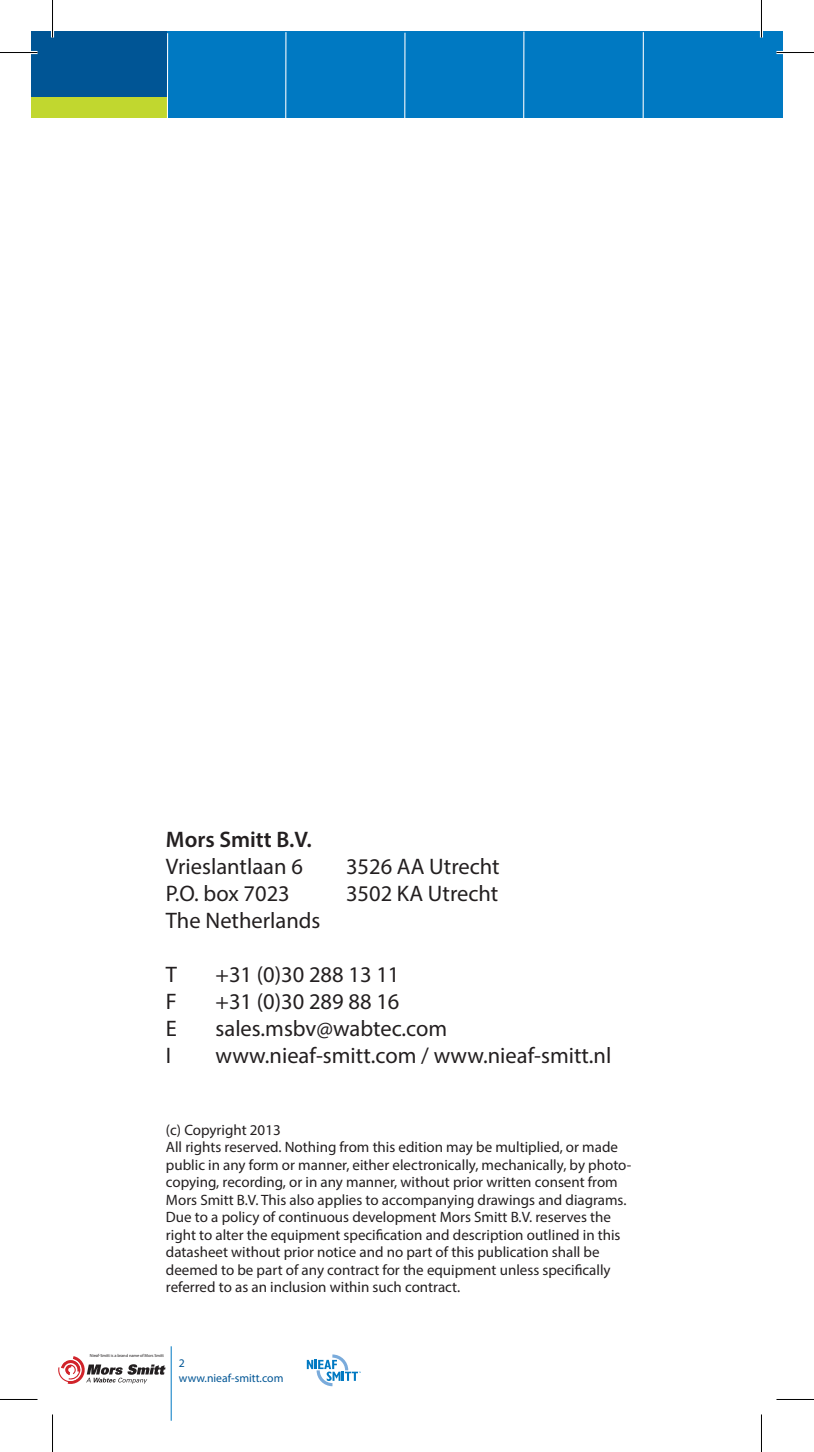
<style>
.page{position:relative;width:814px;height:1452px;background:#fff}
.page>*{position:absolute;margin:0;border:0;box-sizing:border-box;transform-origin:0 0}
.t1{font:22.5px "Myriad Pro";color:#231f20}
.t2{font:600 22.5px "Myriad Pro";color:#231f20}
.t3{font:15px/17.5px "Myriad Pro";color:#231f20}
.t4{font:11.75px/15px "Myriad Pro";color:#005595}
.t5{font:4.5px "Myriad Pro";letter-spacing:-.01em;color:#231f20}
</style>
<div class="page">
<div style="left:31px;top:31px;width:751px;height:87px;background:#0079c2"></div>
<div style="left:31px;top:31px;width:136px;height:79px;background:#005595"></div>
<div style="left:31px;top:98px;width:137px;height:20px;background:#c1d72f"></div>
<hr style="left:167px;top:33px;width:1px;height:87px;background:#fff">
<hr style="left:285px;top:32px;width:1px;height:87px;background:#fff">
<hr style="left:404px;top:33px;width:1px;height:86px;background:#fff">
<hr style="left:523px;top:32px;width:1px;height:86px;background:#fff">
<hr style="left:642px;top:32px;width:2px;height:87px;background:#fff">
<hr style="left:171px;top:1346px;width:1px;height:74px;background:#0079c2">
<svg style="left:307px;top:1354px;width:54px;height:32px"></svg>
<svg style="left:58px;top:1356px;width:108px;height:27px"></svg>
<hr style="left:0;top:51px;width:38px;height:3px;background:#fff">
<hr style="left:776px;top:51px;width:38px;height:3px;background:#fff">
<hr style="left:51px;top:0;width:3px;height:38px;background:#fff">
<hr style="left:760px;top:0;width:3px;height:38px;background:#fff">
<hr style="left:0;top:52px;width:38px;height:1px;background:#000">
<hr style="left:776px;top:52px;width:38px;height:1px;background:#000">
<hr style="left:0;top:1399px;width:38px;height:1px;background:#000">
<hr style="left:776px;top:1399px;width:38px;height:1px;background:#000">
<hr style="left:52px;top:0;width:1px;height:38px;background:#000">
<hr style="left:52px;top:1414px;width:1px;height:37px;background:#000">
<hr style="left:761px;top:0;width:1px;height:38px;background:#000">
<hr style="left:761px;top:1414px;width:1px;height:37px;background:#000">
<h1 class="t2" style="left:166px;top:825px;width:147px">Mors Smitt B.V.</h1>
<h1 class="t1" style="left:166px;top:852px;width:138px">Vrieslantlaan 6</h1>
<h1 class="t1" style="left:346px;top:852px;width:155px">3526 AA Utrecht</h1>
<h1 class="t1" style="left:166px;top:879px;width:125px">P.O. box 7023</h1>
<h1 class="t1" style="left:346px;top:879px;width:154px">3502 KA Utrecht</h1>
<h1 class="t1" style="left:166px;top:906px;width:156px">The Netherlands</h1>
<h1 class="t1" style="left:166px;top:960px;width:13px">T</h1>
<h1 class="t1" style="left:215px;top:960px;width:185px">+31 (0)30 288 13 11</h1>
<h1 class="t1" style="left:166px;top:987px;width:12px">F</h1>
<h1 class="t1" style="left:215px;top:987px;width:185px">+31 (0)30 289 88 16</h1>
<h1 class="t1" style="left:166px;top:1014px;width:13px">E</h1>
<h1 class="t1" style="left:215px;top:1014px;width:233px">sales.msbv@wabtec.com</h1>
<h1 class="t1" style="left:166px;top:1041px;width:7px">I</h1>
<h1 class="t1" style="left:215px;top:1041px;width:397px">www.nieaf-smitt.com / www.nieaf-smitt.nl</h1>
<p class="t3" style="left:166px;top:1120px;width:467px">(c) Copyright 2013<br>All rights reserved. Nothing from this edition may be multiplied, or made public in any form or manner, either electronically, mechanically, by photo&shy;copying, recording, or in any manner, without prior written consent from Mors Smitt B.V. This also applies to accompanying drawings and diagrams.<br>Due to a policy of continuous development Mors Smitt B.V. reserves the right to alter the equipment specification and description outlined in this datasheet without prior notice and no part of this publication shall be deemed to be part of any contract for the equipment unless specifically referred to as an inclusion within such contract.</p>
<p class="t5" style="left:90px;top:1352px;width:76px">Nieaf-Smitt is a brand name of Mors Smitt</p>
<p class="t4" style="left:179px;top:1355px;width:106px">2 www.nieaf-smitt.com</p>
</div>
